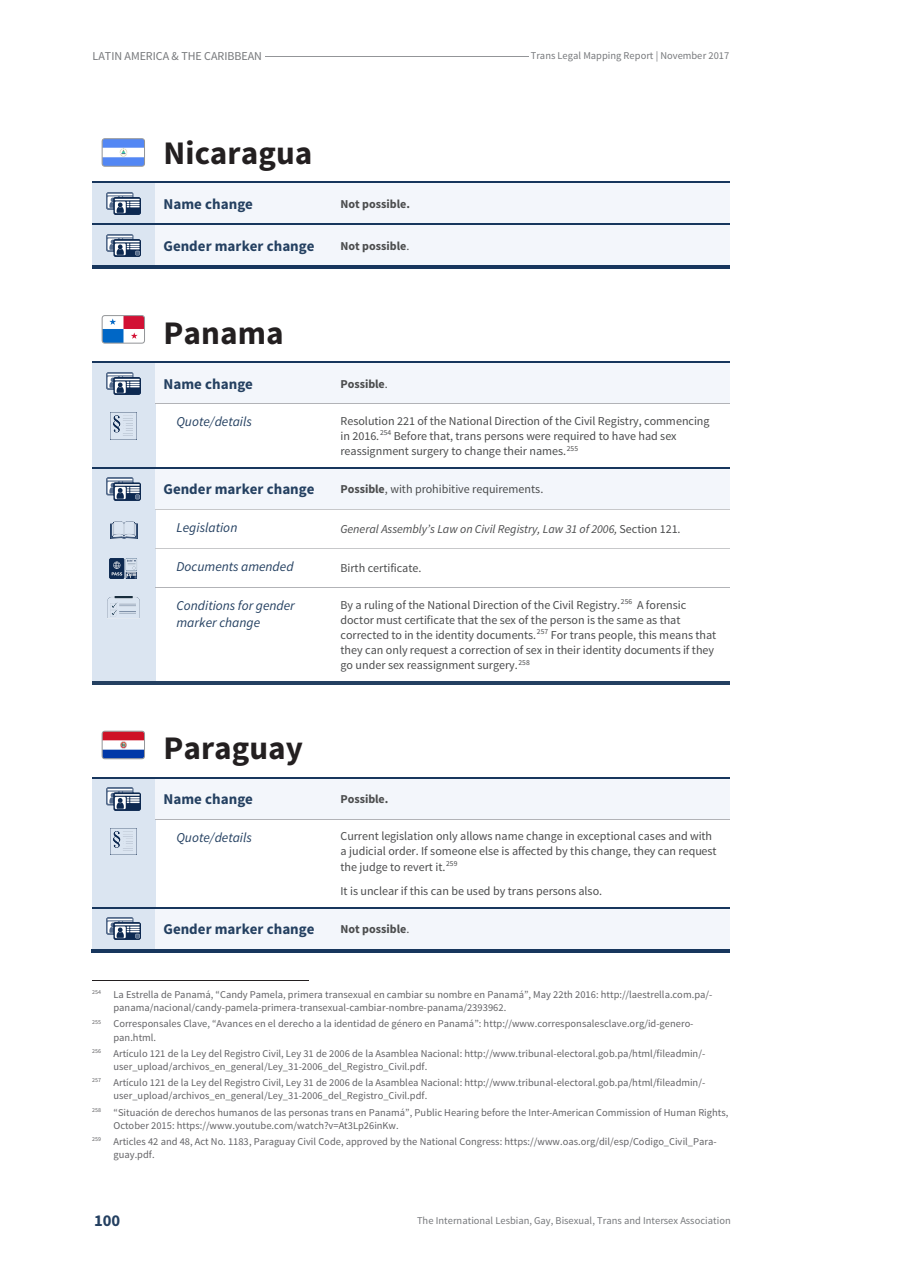
<style>
.page{position:relative;width:907px;height:1280px;background:#fff}
.page>*{position:absolute;margin:0;border:0;box-sizing:border-box;transform-origin:0 0}
.t1{font:700 33px "Source Sans Pro";color:#231f20}
.t2{font:700 16.5px "Source Sans Pro";color:#244061}
.t3{font:700 15px "Source Sans Pro";color:#244061}
.t4{font:italic 13.5px/17.1px "Source Sans Pro";color:#244061}
.t5{font:12px/15.1px "Source Sans Pro";letter-spacing:-.005em;color:#4b4c4d}
.t6{font:italic 12px "Source Sans Pro";color:#4b4c4d}
.t7{font:700 12px "Source Sans Pro";letter-spacing:-.005em;color:#4b4c4d}
.t8{font:12px "Source Sans Pro";color:#76787b}
.t9{font:10.5px/13.2px "Source Sans Pro";letter-spacing:.005em;color:#636366}
.t10{font:10.5px "Source Sans Pro";letter-spacing:.005em;color:#76787b}
.s1{font-weight:400}
.s2{font-weight:700}
.s3{font-style:normal}
</style>
<div class="page">
<hr style="left:265px;top:56px;width:263px;height:1px;background:#939598">
<div style="left:92px;top:183px;width:63px;height:41px;background:#dbe5f1"></div>
<div style="left:155px;top:183px;width:177px;height:41px;background:#f3f6fb"></div>
<div style="left:332px;top:183px;width:398px;height:41px;background:#f3f6fb"></div>
<hr style="left:92px;top:182px;width:63px;height:1px;background:#17365d">
<hr style="left:157px;top:182px;width:175px;height:1px;background:#17365d">
<hr style="left:334px;top:182px;width:396px;height:1px;background:#17365d">
<div style="left:92px;top:225px;width:63px;height:41px;background:#dbe5f1"></div>
<div style="left:155px;top:225px;width:177px;height:41px;background:#f3f6fb"></div>
<div style="left:332px;top:225px;width:398px;height:41px;background:#f3f6fb"></div>
<hr style="left:92px;top:224px;width:63px;height:1px;background:#17365d">
<hr style="left:157px;top:224px;width:175px;height:1px;background:#17365d">
<hr style="left:334px;top:224px;width:396px;height:1px;background:#17365d">
<hr style="left:92px;top:266px;width:63px;height:3px;background:#17365d">
<hr style="left:158px;top:266px;width:174px;height:3px;background:#17365d">
<hr style="left:335px;top:266px;width:395px;height:3px;background:#17365d">
<div style="left:92px;top:363px;width:63px;height:40px;background:#dbe5f1"></div>
<div style="left:155px;top:363px;width:177px;height:40px;background:#f3f6fb"></div>
<div style="left:332px;top:363px;width:398px;height:40px;background:#f3f6fb"></div>
<hr style="left:92px;top:362px;width:63px;height:1px;background:#17365d">
<hr style="left:157px;top:362px;width:175px;height:1px;background:#17365d">
<hr style="left:334px;top:362px;width:396px;height:1px;background:#17365d">
<div style="left:92px;top:404px;width:63px;height:63px;background:#dbe5f1"></div>
<hr style="left:92px;top:403px;width:63px;height:1px;background:#dbe5f1">
<hr style="left:155px;top:403px;width:177px;height:1px;background:#b2b3b7">
<hr style="left:333px;top:403px;width:397px;height:1px;background:#b2b3b7">
<div style="left:92px;top:469px;width:63px;height:40px;background:#dbe5f1"></div>
<div style="left:155px;top:469px;width:177px;height:40px;background:#f3f6fb"></div>
<div style="left:332px;top:469px;width:398px;height:40px;background:#f3f6fb"></div>
<hr style="left:92px;top:467px;width:63px;height:1px;background:#17365d">
<hr style="left:157px;top:467px;width:175px;height:1px;background:#17365d">
<hr style="left:334px;top:467px;width:396px;height:1px;background:#17365d">
<div style="left:92px;top:509px;width:63px;height:39px;background:#dbe5f1"></div>
<hr style="left:155px;top:509px;width:177px;height:1px;background:#c7c8ca">
<hr style="left:333px;top:509px;width:397px;height:1px;background:#c7c8ca">
<div style="left:92px;top:549px;width:63px;height:38px;background:#dbe5f1"></div>
<hr style="left:92px;top:548px;width:63px;height:1px;background:#dbe5f1">
<hr style="left:155px;top:548px;width:177px;height:1px;background:#c7c8ca">
<hr style="left:333px;top:548px;width:397px;height:1px;background:#c7c8ca">
<div style="left:92px;top:588px;width:63px;height:93px;background:#dbe5f1"></div>
<hr style="left:92px;top:587px;width:63px;height:1px;background:#dbe5f1">
<hr style="left:155px;top:587px;width:177px;height:1px;background:#b2b3b7">
<hr style="left:333px;top:587px;width:397px;height:1px;background:#b2b3b7">
<hr style="left:92px;top:681px;width:63px;height:3px;background:#244061">
<hr style="left:158px;top:681px;width:174px;height:3px;background:#244061">
<hr style="left:335px;top:681px;width:395px;height:3px;background:#244061">
<div style="left:92px;top:778px;width:63px;height:41px;background:#dbe5f1"></div>
<div style="left:155px;top:778px;width:177px;height:41px;background:#f3f6fb"></div>
<div style="left:332px;top:778px;width:398px;height:41px;background:#f3f6fb"></div>
<hr style="left:92px;top:777px;width:63px;height:1px;background:#17365d">
<hr style="left:157px;top:777px;width:175px;height:1px;background:#17365d">
<hr style="left:334px;top:777px;width:396px;height:1px;background:#17365d">
<div style="left:92px;top:819px;width:63px;height:88px;background:#dbe5f1"></div>
<hr style="left:155px;top:819px;width:177px;height:1px;background:#b2b3b7">
<hr style="left:333px;top:819px;width:397px;height:1px;background:#b2b3b7">
<div style="left:92px;top:908px;width:63px;height:41px;background:#dbe5f1"></div>
<div style="left:155px;top:908px;width:177px;height:41px;background:#f3f6fb"></div>
<div style="left:332px;top:908px;width:398px;height:41px;background:#f3f6fb"></div>
<hr style="left:92px;top:907px;width:63px;height:1px;background:#17365d">
<hr style="left:157px;top:907px;width:175px;height:1px;background:#17365d">
<hr style="left:334px;top:907px;width:396px;height:1px;background:#17365d">
<hr style="left:91px;top:949px;width:64px;height:3px;background:#17365d">
<hr style="left:157px;top:949px;width:175px;height:3px;background:#17365d">
<hr style="left:334px;top:949px;width:396px;height:3px;background:#17365d">
<hr style="left:92px;top:980px;width:216px;height:1px;background:#231f20">
<svg style="left:102px;top:138px;width:43px;height:29px"></svg>
<img style="left:107px;top:192px;width:34px;height:23px">
<img style="left:107px;top:234px;width:34px;height:23px">
<svg style="left:102px;top:315px;width:43px;height:28px"></svg>
<img style="left:107px;top:372px;width:34px;height:22px">
<img style="left:110px;top:413px;width:27px;height:26px">
<img style="left:107px;top:478px;width:34px;height:22px">
<img style="left:110px;top:521px;width:27px;height:18px">
<img style="left:109px;top:558px;width:28px;height:20px">
<img style="left:108px;top:597px;width:32px;height:21px">
<svg style="left:102px;top:731px;width:43px;height:28px"></svg>
<img style="left:107px;top:787px;width:34px;height:23px">
<img style="left:110px;top:828px;width:27px;height:27px">
<img style="left:107px;top:917px;width:34px;height:23px">
<p class="t8" style="left:93px;top:49px;width:171px">LATIN AMERICA &amp; THE CARIBBEAN</p>
<p class="t10" style="left:531px;top:49px;width:200px">Trans Legal Mapping Report | November 2017</p>
<p class="t1" style="left:164px;top:131px;width:150px">Nicaragua</p>
<p class="t3" style="left:164px;top:194px;width:91px">Name change</p>
<p class="t7" style="left:340px;top:196px;width:71px">Not possible.</p>
<p class="t3" style="left:164px;top:236px;width:153px">Gender marker change</p>
<p class="t7" style="left:340px;top:238px;width:70px">Not possible<span class="s1">.</span></p>
<p class="t1" style="left:164px;top:311px;width:122px">Panama</p>
<p class="t3" style="left:164px;top:374px;width:91px">Name change</p>
<p class="t7" style="left:340px;top:376px;width:49px">Possible<span class="s1">.</span></p>
<p class="t4" style="left:176px;top:413px;width:77px">Quote/details</p>
<p class="t5" style="left:340px;top:413px;width:370px">Resolution 221 of the National Direction of the Civil Registry, commencing in 2016.<sup>254</sup> Before that, trans persons were required to have had sex reassignment surgery to change their names.<sup>255</sup></p>
<p class="t3" style="left:164px;top:480px;width:153px">Gender marker change</p>
<p class="t5" style="left:340px;top:482px;width:204px"><span class="s2">Possible</span>, with prohibitive requirements.</p>
<p class="t4" style="left:176px;top:519px;width:62px">Legislation</p>
<p class="t6" style="left:340px;top:522px;width:342px">General Assembly’s Law on Civil Registry, Law 31 of 2006, <span class="s3">Section 121.</span></p>
<p class="t4" style="left:176px;top:558px;width:119px">Documents amended</p>
<p class="t5" style="left:340px;top:561px;width:82px">Birth certificate.</p>
<p class="t4" style="left:176px;top:597px;width:120px">Conditions for gender marker change</p>
<p class="t5" style="left:340px;top:597px;width:377px">By a ruling of the National Direction of the Civil Registry.<sup>256</sup> A forensic doctor must certificate that the sex of the person is the same as that corrected to in the identity documents.<sup>257</sup> For trans people, this means that they can only request a correction of sex in their identity documents if they go under sex reassignment surgery.<sup>258</sup></p>
<p class="t1" style="left:164px;top:727px;width:141px">Paraguay</p>
<p class="t3" style="left:164px;top:789px;width:91px">Name change</p>
<p class="t7" style="left:340px;top:791px;width:50px">Possible.</p>
<p class="t4" style="left:176px;top:829px;width:77px">Quote/details</p>
<p class="t5" style="left:340px;top:829px;width:378px">Current legislation only allows name change in exceptional cases and with a judicial order. If someone else is affected by this change, they can request the judge to revert it.<sup>259</sup></p>
<p class="t5" style="left:340px;top:883px;width:263px">It is unclear if this can be used by trans persons also.</p>
<p class="t3" style="left:164px;top:919px;width:153px">Gender marker change</p>
<p class="t7" style="left:340px;top:921px;width:70px">Not possible<span class="s1">.</span></p>
<p class="t9" style="left:114px;top:988px;width:600px;text-indent:-21px"><sup>254</sup> La Estrella de Panamá, “Candy Pamela, primera transexual en cambiar su nombre en Panamá”, May 22th 2016: http://laestrella.com.pa/- panama/nacional/candy-pamela-primera-transexual-cambiar-nombre-panama/2393962.</p>
<p class="t9" style="left:114px;top:1017px;width:581px;text-indent:-21px"><sup>255</sup> Corresponsales Clave, “Avances en el derecho a la identidad de género en Panamá”: http://www.corresponsalesclave.org/id-genero&shy;pan.html.</p>
<p class="t9" style="left:113px;top:1047px;width:593px;text-indent:-21px"><sup>256</sup> Artículo 121 de la Ley del Registro Civil, Ley 31 de 2006 de la Asamblea Nacional: http://www.tribunal-electoral.gob.pa/html/fileadmin/- user_upload/archivos_en_general/Ley_31-2006_del_Registro_Civil.pdf.</p>
<p class="t9" style="left:114px;top:1076px;width:593px;text-indent:-21px"><sup>257</sup> Artículo 121 de la Ley del Registro Civil, Ley 31 de 2006 de la Asamblea Nacional: http://www.tribunal-electoral.gob.pa/html/fileadmin/- user_upload/archivos_en_general/Ley_31-2006_del_Registro_Civil.pdf.</p>
<p class="t9" style="left:113px;top:1105px;width:616px;text-indent:-21px"><sup>258</sup> “Situación de derechos humanos de las personas trans en Panamá”, Public Hearing before the Inter-American Commission of Human Rights,<br>October 2015: https://www.youtube.com/watch?v=At3Lp26inKw.</p>
<p class="t9" style="left:114px;top:1135px;width:605px;text-indent:-21px"><sup>259</sup> Articles 42 and 48, Act No. 1183, Paraguay Civil Code, approved by the National Congress: https://www.oas.org/dil/esp/Codigo_Civil_Para&shy;guay.pdf.</p>
<p class="t2" style="left:94px;top:1209px;width:28px">100</p>
<p class="t10" style="left:417px;top:1213px;width:315px">The International Lesbian, Gay, Bisexual, Trans and Intersex Association</p>
</div>
